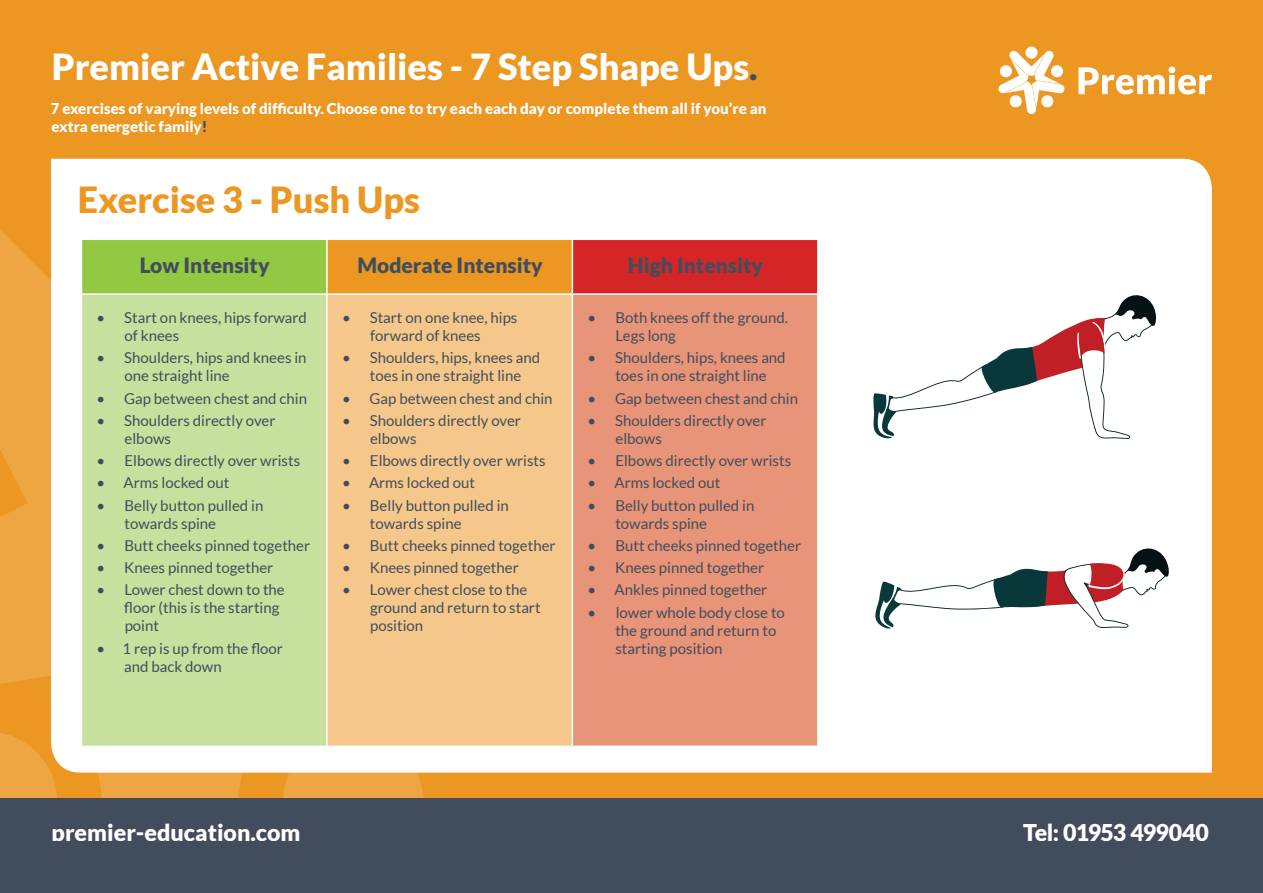
<style>
.page{position:relative;width:1263px;height:893px;background:#eb9721}
.page>*{position:absolute;margin:0;border:0;box-sizing:border-box;transform-origin:0 0}
.t1{font:900 36px "Lato";color:#fff}
.t2{font:900 36px "Lato";color:#eb9721}
.t3{font:900 23.1px "Lato";color:#fff}
.t4{font:900 23.1px "Lato";letter-spacing:-.035em;color:#fff}
.t5{font:900 21px "Lato";color:#414d5d}
.t6{font:15px/18px "Lato";color:#414d5d}
.t7{font:900 15px/18px "Lato";color:#fff}
.s1{color:#414d5d}
</style>
<div class="page">
<div style="left:283px;top:773px;width:140px;height:25px;background:#eda642"></div>
<div style="left:98px;top:773px;width:127px;height:25px;background:#eda642"></div>
<svg style="left:0;top:733px;width:57px;height:65px"></svg>
<div style="left:0;top:505px;width:51px;height:179px;background:#eda642"></div>
<svg style="left:0;top:230px;width:51px;height:275px;background:#eca33d"></svg>
<div style="left:51px;top:159px;width:1161px;height:614px;background:#fff"></div>
<div style="left:81px;top:239px;width:246px;height:55px;background:#93c842"></div>
<div style="left:327px;top:239px;width:245px;height:55px;background:#eb9721"></div>
<div style="left:572px;top:239px;width:246px;height:55px;background:#d52627"></div>
<div style="left:81px;top:294px;width:246px;height:452px;background:#c7e09d"></div>
<div style="left:327px;top:294px;width:245px;height:452px;background:#f5c78a"></div>
<div style="left:572px;top:294px;width:246px;height:452px;background:#e79478"></div>
<hr style="left:81px;top:239px;width:246px;height:1px;background:#fff">
<hr style="left:81px;top:240px;width:1px;height:53px;background:#fff">
<hr style="left:327px;top:239px;width:245px;height:1px;background:#fff">
<hr style="left:572px;top:239px;width:247px;height:1px;background:#fff">
<hr style="left:81px;top:293px;width:246px;height:2px;background:#fff">
<hr style="left:81px;top:295px;width:1px;height:451px;background:#fff">
<hr style="left:327px;top:293px;width:245px;height:2px;background:#fff">
<hr style="left:572px;top:293px;width:245px;height:2px;background:#fff">
<hr style="left:81px;top:746px;width:246px;height:1px;background:#fff">
<hr style="left:327px;top:746px;width:245px;height:1px;background:#fff">
<hr style="left:572px;top:746px;width:247px;height:1px;background:#fff">
<hr style="left:326px;top:240px;width:2px;height:53px;background:#fff">
<hr style="left:572px;top:240px;width:1px;height:53px;background:#fff">
<hr style="left:817px;top:240px;width:2px;height:54px;background:#fff">
<hr style="left:326px;top:295px;width:2px;height:451px;background:#fff">
<hr style="left:572px;top:295px;width:1px;height:451px;background:#fff">
<hr style="left:817px;top:294px;width:2px;height:452px;background:#fff">
<div style="left:1025px;top:47px;width:12px;height:12px;background:#fff;border-radius:50%"></div>
<svg style="left:1078px;top:67px;width:134px;height:27px"></svg>
<svg style="left:998px;top:50px;width:67px;height:64px"></svg>
<div style="left:0;top:798px;width:1263px;height:95px;background:#414d5d"></div>
<svg style="left:873px;top:290px;width:284px;height:149px;background:#e6e0e0"></svg>
<svg style="left:875px;top:544px;width:295px;height:85px;background:#d8d2d3"></svg>
<h1 class="t1" style="left:52px;top:46px;width:707px">Premier Active Families - 7 Step Shape Ups<span class="s1">.</span></h1>
<p class="t7" style="left:51px;top:99px;width:717px">7 exercises of varying levels of difficulty. Choose one to try each each day or complete them all if you’re an extra energetic family<span class="s1">!</span></p>
<h1 class="t2" style="left:78px;top:179px;width:344px">Exercise 3 - Push Ups</h1>
<h3 class="t5" style="left:140px;top:253px;width:131px">Low Intensity</h3>
<h3 class="t5" style="left:357px;top:253px;width:187px">Moderate Intensity</h3>
<h3 class="t5" style="left:628px;top:253px;width:137px">High Intensity</h3>
<p class="t6" style="left:125px;top:309px;width:184px;text-indent:-28px">• Start on knees, hips forward of knees</p>
<p class="t6" style="left:125px;top:349px;width:183px;text-indent:-28px">• Shoulders, hips and knees in one straight line</p>
<p class="t6" style="left:97px;top:389px;width:212px">• Gap between chest and chin</p>
<p class="t6" style="left:125px;top:411px;width:152px;text-indent:-28px">• Shoulders directly over elbows</p>
<p class="t6" style="left:97px;top:452px;width:205px">• Elbows directly over wrists</p>
<p class="t6" style="left:97px;top:474px;width:134px">• Arms locked out</p>
<p class="t6" style="left:124px;top:496px;width:140px;text-indent:-28px">• Belly button pulled in towards spine</p>
<p class="t6" style="left:97px;top:536px;width:215px">• Butt cheeks pinned together</p>
<p class="t6" style="left:97px;top:559px;width:178px">• Knees pinned together</p>
<p class="t6" style="left:124px;top:581px;width:162px;text-indent:-28px">• Lower chest down to the floor (this is the starting point</p>
<p class="t6" style="left:124px;top:639px;width:160px;text-indent:-28px">• 1 rep is up from the floor and back down</p>
<p class="t6" style="left:615px;top:309px;width:174px;text-indent:-28px">• Both knees off the ground.<br>Legs long</p>
<p class="t6" style="left:587px;top:349px;width:200px;text-align:center">• Shoulders, hips, knees and toes in one straight line</p>
<p class="t6" style="left:587px;top:389px;width:212px">• Gap between chest and chin</p>
<p class="t6" style="left:615px;top:411px;width:152px;text-indent:-28px">• Shoulders directly over elbows</p>
<p class="t6" style="left:587px;top:451px;width:205px">• Elbows directly over wrists</p>
<p class="t6" style="left:587px;top:474px;width:134px">• Arms locked out</p>
<p class="t6" style="left:615px;top:496px;width:140px;text-indent:-28px">• Belly button pulled in towards spine</p>
<p class="t6" style="left:587px;top:536px;width:215px">• Butt cheeks pinned together</p>
<p class="t6" style="left:587px;top:558px;width:178px">• Knees pinned together</p>
<p class="t6" style="left:587px;top:581px;width:181px">• Ankles pinned together</p>
<p class="t6" style="left:615px;top:603px;width:171px;text-indent:-28px">• lower whole body close to the ground and return to starting position</p>
<p class="t6" style="left:342px;top:309px;width:177px;text-align:center">• Start on one knee, hips forward of knees</p>
<p class="t6" style="left:342px;top:349px;width:200px;text-align:center">• Shoulders, hips, knees and toes in one straight line</p>
<p class="t6" style="left:342px;top:389px;width:212px">• Gap between chest and chin</p>
<p class="t6" style="left:370px;top:411px;width:152px;text-indent:-28px">• Shoulders directly over elbows</p>
<p class="t6" style="left:342px;top:452px;width:205px">• Elbows directly over wrists</p>
<p class="t6" style="left:342px;top:474px;width:134px">• Arms locked out</p>
<p class="t6" style="left:370px;top:496px;width:140px;text-indent:-28px">• Belly button pulled in towards spine</p>
<p class="t6" style="left:342px;top:536px;width:215px">• Butt cheeks pinned together</p>
<p class="t6" style="left:342px;top:559px;width:178px">• Knees pinned together</p>
<p class="t6" style="left:370px;top:581px;width:172px;text-indent:-28px">• Lower chest close to the ground and return to start position</p>
<h2 class="t3" style="left:52px;top:819px;width:250px">premier-education.com</h2>
<h2 class="t4" style="left:1023px;top:819px;width:187px">Tel: 01953 499040</h2>
</div>
